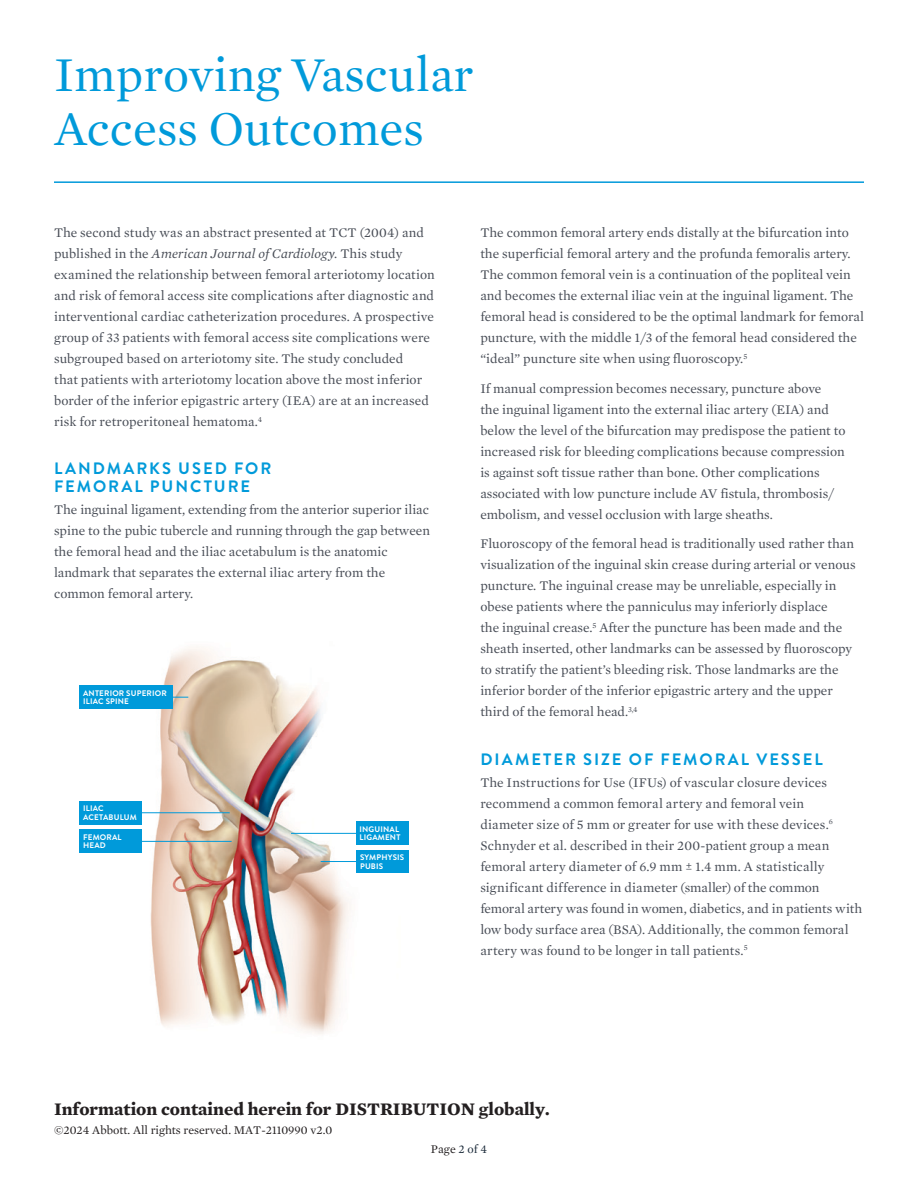
<style>
.page{position:relative;width:918px;height:1188px;background:#fff}
.page>*{position:absolute;margin:0;border:0;box-sizing:border-box;transform-origin:0 0}
.header__smaller{font:49.5px "Mercury Text G1";color:#009ada}
._2015_BoilerPlate_Bo{font:700 18px "Mercury Text G1";color:#231f20}
.subheads{font:700 16.5px/18px "Brandon Grotesque";letter-spacing:.12em;color:#009ada}
.t1{font:13.5px/21px "Mercury Text G1";color:#474c55}
._2015_BoilerPlate_Bo-2{font:12px "Mercury Text G1";color:#231f20}
.call-outs{font:700 8.1px/8.4px "Brandon Grotesque";letter-spacing:.02em;color:#fff}
.s1{font-style:italic}
.s2{color:#1c2b3a}
</style>
<div class="page">
<hr style="left:54px;top:181px;width:810px;height:2px;background:#009ada">
<img style="left:79px;top:647px;width:330px;height:387px">
<hr style="left:136px;top:697px;width:52px;height:1px;background:#009ada">
<hr style="left:134px;top:812px;width:96px;height:1px;background:#009ada">
<hr style="left:291px;top:833px;width:96px;height:1px;background:#009ada">
<hr style="left:321px;top:861px;width:47px;height:1px;background:#009ada">
<hr style="left:136px;top:841px;width:96px;height:1px;background:#009ada">
<div style="left:79px;top:686px;width:94px;height:23px;background:#009ada"></div>
<div style="left:80px;top:801px;width:62px;height:23px;background:#009ada"></div>
<div style="left:79px;top:830px;width:63px;height:23px;background:#009ada"></div>
<div style="left:356px;top:822px;width:52px;height:23px;background:#009ada"></div>
<div style="left:356px;top:850px;width:52px;height:23px;background:#009ada"></div>
<p class="header__smaller" style="left:54px;top:39px;width:421px">Improving Vascular</p>
<p class="header__smaller" style="left:54px;top:93px;width:371px">Access Outcomes</p>
<p class="t1" style="left:54px;top:221px;width:382px">The second study was an abstract presented at TCT (2004) and published in the <span class="s1">American Journal of Cardiology</span>. This study examined the relationship between femoral arteriotomy location and risk of femoral access site complications after diagnostic and interventional cardiac catheterization procedures. A prospective group of 33 patients with femoral access site complications were subgrouped based on arteriotomy site. The study concluded<br>that patients with arteriotomy location above the most inferior border of the inferior epigastric artery (IEA) are at an increased risk for retroperitoneal hematoma.<sup>4</sup></p>
<p class="subheads" style="left:54px;top:460px;width:219px">LANDMARKS USED FOR<br>FEMORAL PUNCTURE</p>
<p class="t1" style="left:54px;top:499px;width:378px">The inguinal ligament, extending from the anterior superior iliac spine to the pubic tubercle and running through the gap between the femoral head and the iliac acetabulum is the anatomic landmark that separates the external iliac artery from the common femoral artery.</p>
<p class="call-outs" style="left:83px;top:689px;width:85px">ANTERIOR SUPERIOR<br>ILIAC SPINE</p>
<p class="call-outs" style="left:83px;top:805px;width:22px">ILIAC</p>
<p class="call-outs" style="left:83px;top:813px;width:55px">ACETABULUM</p>
<p class="call-outs" style="left:83px;top:833px;width:40px">FEMORAL<br>HEAD</p>
<p class="call-outs" style="left:360px;top:825px;width:41px">INGUINAL</p>
<p class="call-outs" style="left:360px;top:833px;width:42px">LIGAMENT</p>
<p class="call-outs" style="left:360px;top:853px;width:46px">SYMPHYSIS</p>
<p class="call-outs" style="left:360px;top:862px;width:25px">PUBIS</p>
<p class="t1" style="left:480px;top:221px;width:385px">The common femoral artery ends distally at the bifurcation into the superficial femoral artery and the profunda femoralis artery.<br>The common femoral vein is a continuation of the popliteal vein and becomes the external iliac vein at the inguinal ligament. The femoral head is considered to be the optimal landmark for femoral puncture, with the middle 1/3 of the femoral head considered the “ideal” puncture site when using fluoroscopy.<sup>5</sup></p>
<p class="t1" style="left:480px;top:377px;width:367px">If manual compression becomes necessary, puncture above<br>the inguinal ligament into the external iliac artery (EIA) and below the level of the bifurcation may predispose the patient to increased risk for bleeding complications because compression is against soft tissue rather than bone. Other complications associated with low puncture include AV fistula, thrombosis/ embolism, and vessel occlusion with large sheaths.</p>
<p class="t1" style="left:480px;top:533px;width:377px">Fluoroscopy of the femoral head is traditionally used rather than visualization of the inguinal skin crease during arterial or venous puncture. The inguinal crease may be unreliable, especially in obese patients where the panniculus may inferiorly displace<br>the inguinal crease.<sup>5</sup> After the puncture has been made and the sheath inserted, other landmarks can be assessed by fluoroscopy to stratify the patient’s bleeding risk. Those landmarks are the inferior border of the inferior epigastric artery and the upper third of the femoral head.<sup>3,4</sup></p>
<p class="subheads" style="left:481px;top:750px;width:344px">DIAMETER SIZE OF FEMORAL VESSEL</p>
<p class="t1" style="left:480px;top:771px;width:383px">The Instructions for Use (IFUs) of vascular closure devices recommend a common femoral artery and femoral vein<br>diameter size of 5 mm or greater for use with these devices.<sup>6<br></sup>Schnyder et al. described in their 200-patient group a mean femoral artery diameter of 6.9 mm ± 1.4 mm. A statistically significant difference in diameter (smaller) of the common femoral artery was found in women, diabetics, and in patients with low body surface area (BSA). Additionally, the common femoral artery was found to be longer in tall patients.<sup>5</sup></p>
<p class="_2015_BoilerPlate_Bo" style="left:54px;top:1095px;width:497px">Information contained herein for DISTRIBUTION globally.</p>
<p class="_2015_BoilerPlate_Bo-2" style="left:54px;top:1121px;width:280px">©2024 Abbott. All rights reserved. MAT-2110990 v2.0</p>
<p class="_2015_BoilerPlate_Bo-2" style="left:431px;top:1141px;width:58px">Page <span class="s2">2 of 4</span></p>
</div>
